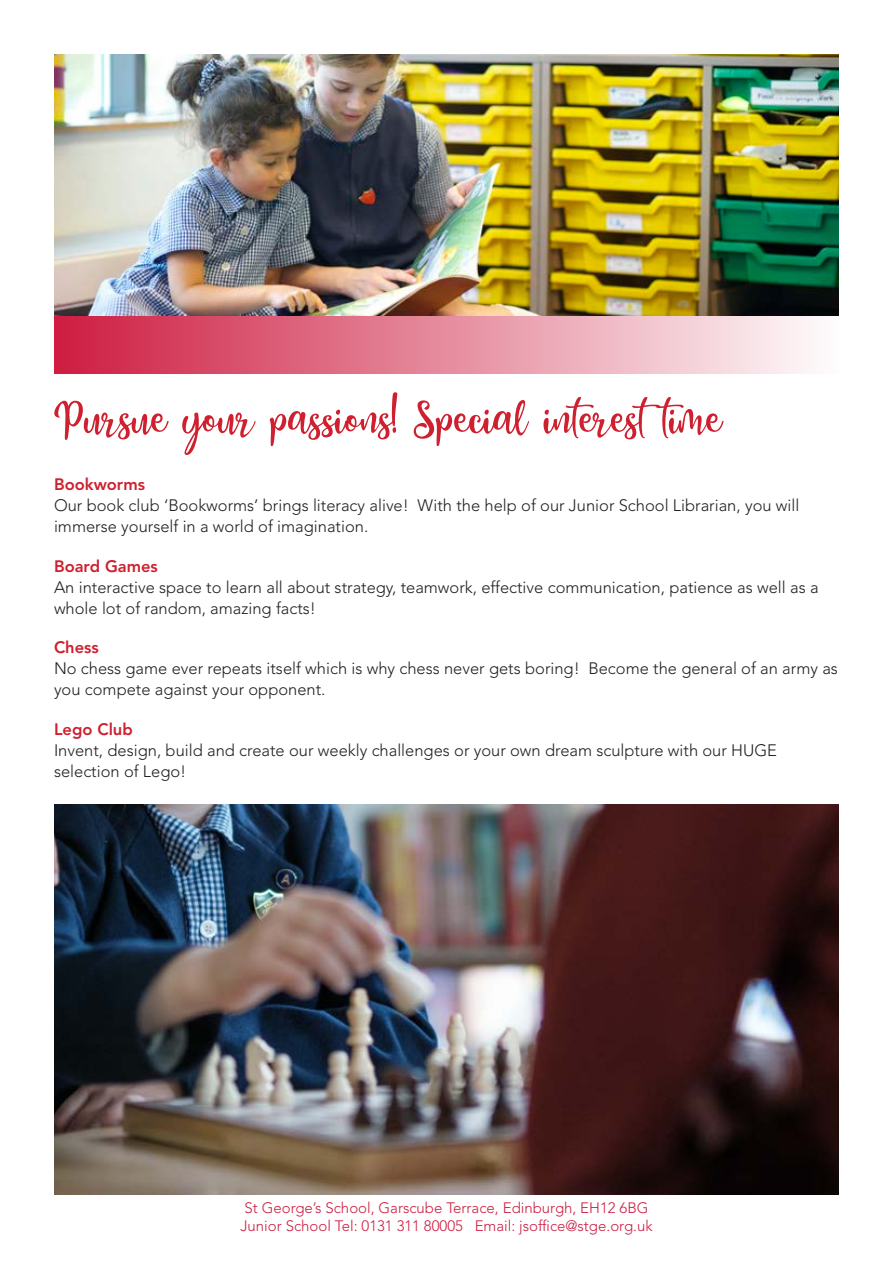
<style>
.page{position:relative;width:893px;height:1263px;background:#fff}
.page>*{position:absolute;margin:0;border:0;box-sizing:border-box;transform-origin:0 0}
.Sub_Heading{font:57px "Honey Butter Script";color:#cf202f}
.Body_Copy{font:300 16.5px/21px "Avenir LT Std";color:#231f20}
.Sub_Heading_2{font:800 16.5px "Avenir LT Std";color:#cf202f}
.t1{font:300 15px "Avenir LT Std";color:#ce1d41}
</style>
<div class="page">
<div style="left:54px;top:315px;width:785px;height:58px;background:linear-gradient(to right,#ce1d41,#fefcfd)"></div>
<img style="left:54px;top:54px;width:785px;height:261px">
<img style="left:54px;top:804px;width:785px;height:391px">
<p class="Sub_Heading" style="left:54px;top:378px;width:669px">Pursue your passions! Special interest time</p>
<p class="Sub_Heading_2" style="left:54px;top:475px;width:93px">Bookworms</p>
<p class="Body_Copy" style="left:54px;top:495px;width:747px">Our book club ‘Bookworms’ brings literacy alive! With the help of our Junior School Librarian, you will immerse yourself in a world of imagination.</p>
<p class="Sub_Heading_2" style="left:54px;top:556px;width:105px">Board Games</p>
<p class="Body_Copy" style="left:54px;top:577px;width:766px">An interactive space to learn all about strategy, teamwork, effective communication, patience as well as a whole lot of random, amazing facts!</p>
<p class="Sub_Heading_2" style="left:54px;top:638px;width:46px">Chess</p>
<p class="Body_Copy" style="left:54px;top:658px;width:785px">No chess game ever repeats itself which is why chess never gets boring! Become the general of an army as you compete against your opponent.</p>
<p class="Sub_Heading_2" style="left:54px;top:719px;width:80px">Lego Club</p>
<p class="Body_Copy" style="left:54px;top:740px;width:725px">Invent, design, build and create our weekly challenges or your own dream sculpture with our HUGE selection of Lego!</p>
<p class="t1" style="left:244px;top:1199px;width:405px">St George’s School, Garscube Terrace, Edinburgh, EH12 6BG</p>
<p class="t1" style="left:240px;top:1217px;width:414px">Junior School Tel: 0131 311 80005 Email: jsoffice@stge.org.uk</p>
</div>
